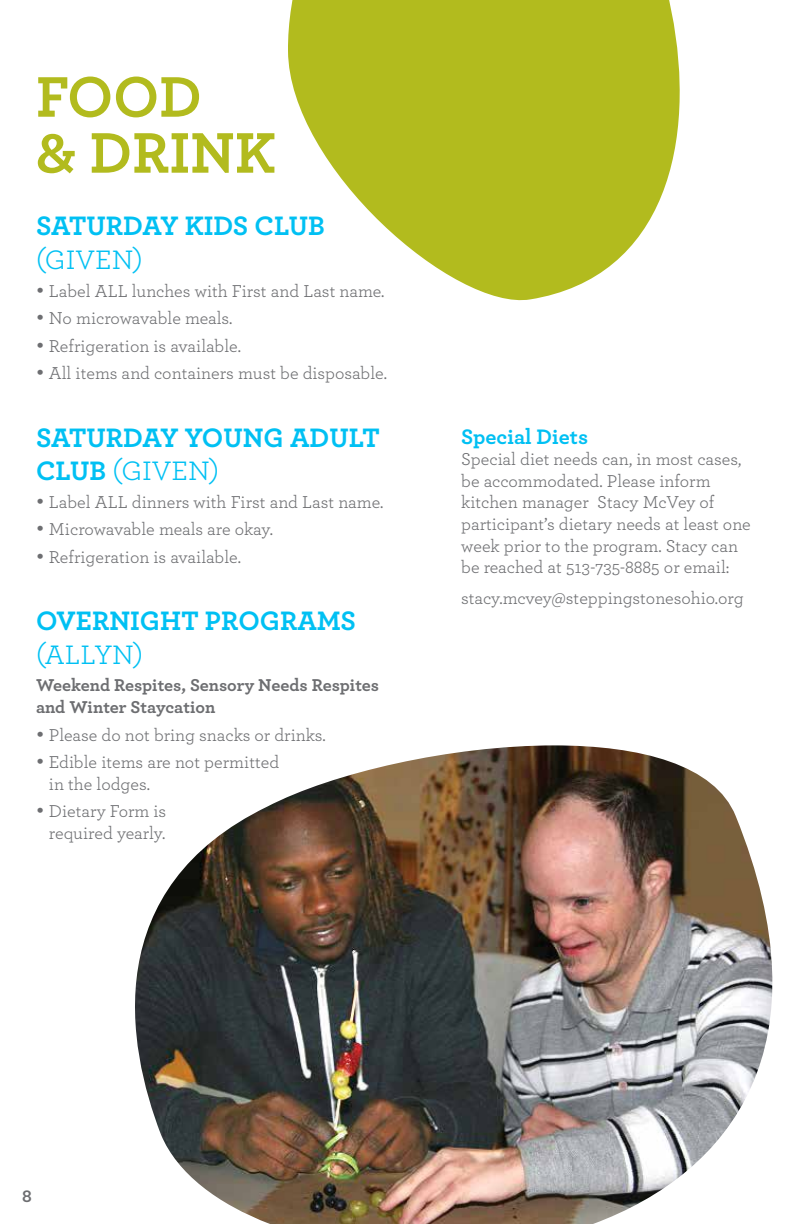
<style>
.page{position:relative;width:792px;height:1224px;background:#fff}
.page>*{position:absolute;margin:0;border:0;box-sizing:border-box;transform-origin:0 0}
.t1{font:700 60px/56px "Archer";color:#b2bb1e}
.t2{font:700 28px/33.6px "Archer";color:#00c0f3}
.t3{font:28px "Archer";color:#00c0f3}
.t4{font:700 22px "Archer";color:#00c0f3}
.t5{font:18px/21.6px "Archer";color:#6d6e71}
.t6{font:700 18px/21.6px "Archer";color:#6d6e71}
.s1{font-weight:400}
</style>
<div class="page">
<svg style="left:288px;top:0;width:392px;height:301px;fill:#b2bb1e"></svg>
<img style="left:135px;top:745px;width:638px;height:479px">
<h1 class="t1" style="left:36px;top:65px;width:241px">FOOD<br>&amp; DRINK</h1>
<h2 class="t2" style="left:36px;top:207px;width:290px">SATURDAY KIDS CLUB</h2>
<h2 class="t3" style="left:36px;top:240px;width:108px">(GIVEN)</h2>
<p class="t5" style="left:36px;top:279px;width:350px">• Label ALL lunches with First and Last name.</p>
<p class="t5" style="left:36px;top:307px;width:198px">• No microwavable meals.</p>
<p class="t5" style="left:36px;top:334px;width:207px">• Refrigeration is available.</p>
<p class="t5" style="left:36px;top:362px;width:352px">• All items and containers must be disposable.</p>
<h2 class="t2" style="left:36px;top:419px;width:345px">SATURDAY YOUNG ADULT<br>CLUB <span class="s1">(GIVEN)</span></h2>
<p class="t5" style="left:36px;top:490px;width:349px">• Label ALL dinners with First and Last name.</p>
<p class="t5" style="left:36px;top:518px;width:239px">• Microwavable meals are okay.</p>
<p class="t5" style="left:36px;top:545px;width:207px">• Refrigeration is available.</p>
<h2 class="t2" style="left:36px;top:602px;width:322px">OVERNIGHT PROGRAMS</h2>
<h2 class="t3" style="left:36px;top:635px;width:109px">(ALLYN)</h2>
<p class="t6" style="left:36px;top:673px;width:345px">Weekend Respites, Sensory Needs Respites and Winter Staycation</p>
<p class="t5" style="left:36px;top:723px;width:291px">• Please do not bring snacks or drinks.</p>
<p class="t5" style="left:49px;top:751px;width:232px;text-indent:-13px">• Edible items are not permitted in the lodges.</p>
<p class="t5" style="left:36px;top:800px;width:132px;text-align:right">• Dietary Form is required yearly.</p>
<p class="t4" style="left:461px;top:419px;width:128px">Special Diets</p>
<p class="t5" style="left:461px;top:448px;width:291px">Special diet needs can, in most cases, be accommodated. Please inform kitchen manager Stacy McVey of participant’s dietary needs at least one week prior to the program. Stacy can be reached at 513-735-8885 or email:</p>
<p class="t5" style="left:461px;top:586px;width:284px">stacy.mcvey@steppingstonesohio.org</p>
<p class="t6" style="left:22px;top:1184px;width:11px">8</p>
</div>
